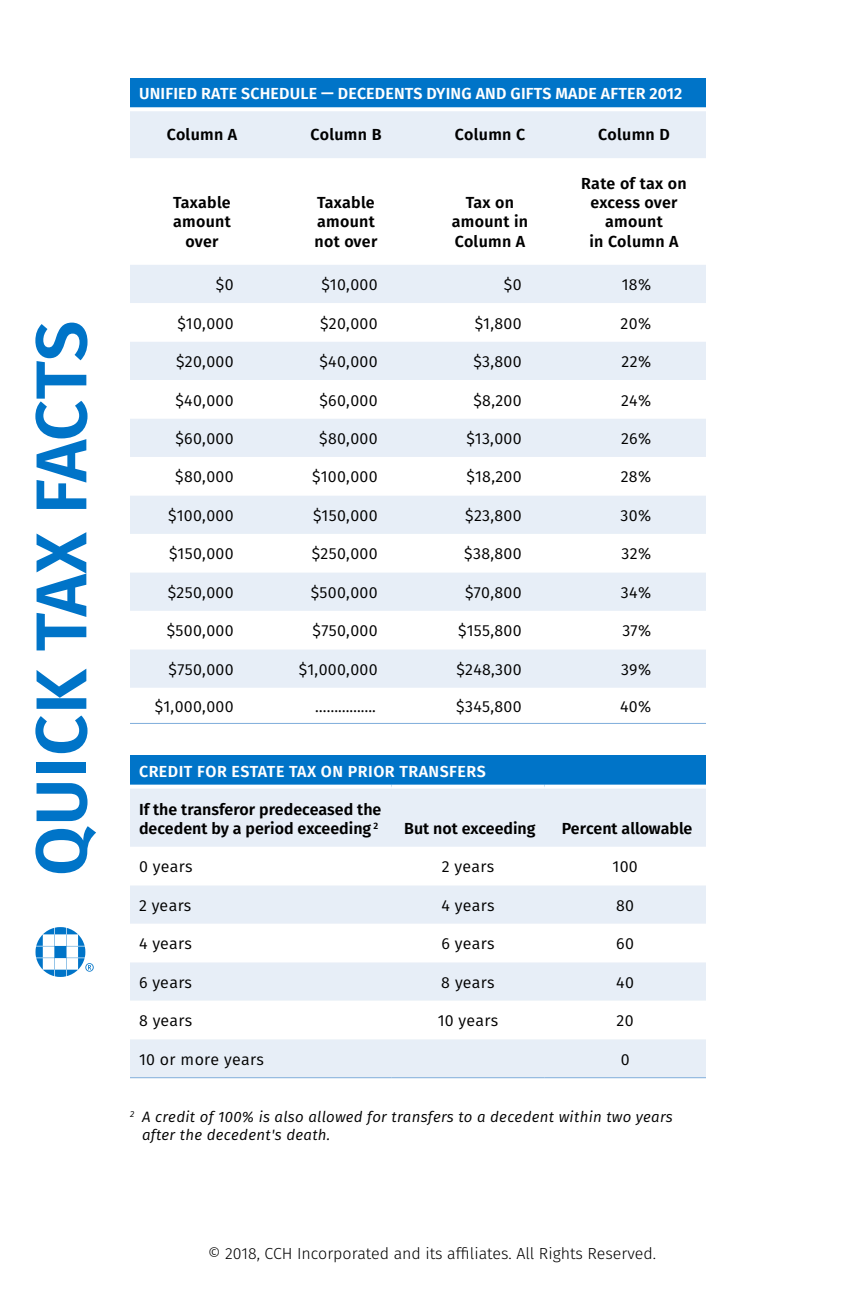
<style>
.page{position:relative;width:864px;height:1296px;background:#fff}
.page>*{position:absolute;margin:0;border:0;box-sizing:border-box;transform-origin:0 0}
.t1{font:600 72px "Fira Sans";letter-spacing:.01em;color:#0074c8}
.Table_Body_A{font:16px "Fira Sans";letter-spacing:.02em;color:#000}
.Table_H1{font:600 16px/19.2px "Fira Sans";letter-spacing:.01em;color:#000;text-align:center}
.t2{font:300 16px "Fira Sans";color:#000}
.H2_A{font:600 16px "Fira Sans";letter-spacing:.01em;color:#fff}
.H2_A-2{font:600 16px "Fira Sans";letter-spacing:.03em;color:#fff}
.Table_Cite_A{font:italic 15px/18px "Fira Sans";letter-spacing:.02em;color:#000}
</style>
<div class="page">
<div style="left:130px;top:78px;width:576px;height:31px;background:#0074c8"></div>
<div style="left:130px;top:111px;width:576px;height:47px;background:#e7eef7"></div>
<svg style="left:130px;top:265px;width:576px;height:423px;fill:#e7eef7"></svg>
<svg style="left:130px;top:107px;width:144px;height:2px"></svg>
<svg style="left:274px;top:107px;width:144px;height:2px"></svg>
<svg style="left:418px;top:107px;width:144px;height:2px"></svg>
<svg style="left:562px;top:107px;width:144px;height:2px"></svg>
<hr style="left:130px;top:723px;width:144px;height:1px;background:#7faedb">
<hr style="left:274px;top:723px;width:144px;height:1px;background:#7faedb">
<hr style="left:418px;top:723px;width:144px;height:1px;background:#7faedb">
<hr style="left:562px;top:723px;width:144px;height:1px;background:#7faedb">
<div style="left:130px;top:755px;width:576px;height:32px;background:#0074c8"></div>
<div style="left:130px;top:789px;width:576px;height:288px;background:#e7eef7"></div>
<svg style="left:130px;top:847px;width:576px;height:192px"></svg>
<hr style="left:130px;top:785px;width:262px;height:4px;background:#fff">
<hr style="left:392px;top:785px;width:152px;height:4px;background:#fff">
<hr style="left:544px;top:785px;width:162px;height:4px;background:#fff">
<hr style="left:130px;top:1077px;width:262px;height:1px;background:#7faedb">
<hr style="left:392px;top:1077px;width:152px;height:1px;background:#7faedb">
<hr style="left:544px;top:1077px;width:162px;height:1px;background:#7faedb">
<svg style="left:36px;top:927px;width:58px;height:50px"></svg>
<p class="t1" style="left:2px;top:876px;width:557px;rotate:-90deg">QUICK TAX FACTS</p>
<p class="H2_A" style="left:139px;top:80px;width:545px">UNIFIED RATE SCHEDULE — DECEDENTS DYING AND GIFTS MADE AFTER 2012</p>
<p class="Table_H1" style="left:167px;top:124px;width:72px">Column A</p>
<p class="Table_H1" style="left:310px;top:124px;width:73px">Column B</p>
<p class="Table_H1" style="left:455px;top:124px;width:72px">Column C</p>
<p class="Table_H1" style="left:598px;top:124px;width:73px">Column D</p>
<p class="Table_H1" style="left:173px;top:192px;width:59px">Taxable amount over</p>
<p class="Table_H1" style="left:315px;top:192px;width:64px;text-align:left">Taxable amount not over</p>
<p class="Table_H1" style="left:452px;top:192px;width:78px">Tax on amount in<br>Column A</p>
<p class="Table_H1" style="left:581px;top:173px;width:107px">Rate of tax on excess over amount<br>in Column A</p>
<p class="Table_Body_A" style="left:216px;top:273px;width:19px">$0</p>
<p class="Table_Body_A" style="left:321px;top:273px;width:58px">$10,000</p>
<p class="Table_Body_A" style="left:504px;top:273px;width:19px">$0</p>
<p class="Table_Body_A" style="left:622px;top:273px;width:31px">18%</p>
<p class="Table_Body_A" style="left:177px;top:311px;width:58px">$10,000</p>
<p class="Table_Body_A" style="left:320px;top:311px;width:59px">$20,000</p>
<p class="Table_Body_A" style="left:475px;top:311px;width:48px">$1,800</p>
<p class="Table_Body_A" style="left:621px;top:311px;width:32px">20%</p>
<p class="Table_Body_A" style="left:176px;top:350px;width:59px">$20,000</p>
<p class="Table_Body_A" style="left:320px;top:350px;width:60px">$40,000</p>
<p class="Table_Body_A" style="left:473px;top:350px;width:50px">$3,800</p>
<p class="Table_Body_A" style="left:622px;top:350px;width:31px">22%</p>
<p class="Table_Body_A" style="left:176px;top:388px;width:60px">$40,000</p>
<p class="Table_Body_A" style="left:319px;top:388px;width:60px">$60,000</p>
<p class="Table_Body_A" style="left:473px;top:388px;width:50px">$8,200</p>
<p class="Table_Body_A" style="left:621px;top:388px;width:32px">24%</p>
<p class="Table_Body_A" style="left:175px;top:427px;width:60px">$60,000</p>
<p class="Table_Body_A" style="left:319px;top:427px;width:60px">$80,000</p>
<p class="Table_Body_A" style="left:466px;top:427px;width:57px">$13,000</p>
<p class="Table_Body_A" style="left:621px;top:427px;width:32px">26%</p>
<p class="Table_Body_A" style="left:175px;top:465px;width:60px">$80,000</p>
<p class="Table_Body_A" style="left:312px;top:465px;width:67px">$100,000</p>
<p class="Table_Body_A" style="left:467px;top:465px;width:57px">$18,200</p>
<p class="Table_Body_A" style="left:621px;top:465px;width:32px">28%</p>
<p class="Table_Body_A" style="left:168px;top:503px;width:67px">$100,000</p>
<p class="Table_Body_A" style="left:313px;top:503px;width:66px">$150,000</p>
<p class="Table_Body_A" style="left:465px;top:503px;width:58px">$23,800</p>
<p class="Table_Body_A" style="left:621px;top:503px;width:32px">30%</p>
<p class="Table_Body_A" style="left:169px;top:542px;width:66px">$150,000</p>
<p class="Table_Body_A" style="left:312px;top:542px;width:67px">$250,000</p>
<p class="Table_Body_A" style="left:464px;top:542px;width:59px">$38,800</p>
<p class="Table_Body_A" style="left:622px;top:542px;width:31px">32%</p>
<p class="Table_Body_A" style="left:168px;top:580px;width:67px">$250,000</p>
<p class="Table_Body_A" style="left:311px;top:580px;width:68px">$500,000</p>
<p class="Table_Body_A" style="left:465px;top:580px;width:58px">$70,800</p>
<p class="Table_Body_A" style="left:621px;top:580px;width:32px">34%</p>
<p class="Table_Body_A" style="left:167px;top:619px;width:68px">$500,000</p>
<p class="Table_Body_A" style="left:313px;top:619px;width:67px">$750,000</p>
<p class="Table_Body_A" style="left:458px;top:619px;width:65px">$155,800</p>
<p class="Table_Body_A" style="left:623px;top:619px;width:30px">37%</p>
<p class="Table_Body_A" style="left:169px;top:657px;width:67px">$750,000</p>
<p class="Table_Body_A" style="left:299px;top:657px;width:80px">$1,000,000</p>
<p class="Table_Body_A" style="left:456px;top:657px;width:67px">$248,300</p>
<p class="Table_Body_A" style="left:621px;top:657px;width:32px">39%</p>
<p class="Table_Body_A" style="left:155px;top:694px;width:80px">$1,000,000</p>
<p class="Table_Body_A" style="left:315px;top:694px;width:62px">…………….</p>
<p class="Table_Body_A" style="left:456px;top:694px;width:67px">$345,800</p>
<p class="Table_Body_A" style="left:620px;top:694px;width:33px">40%</p>
<p class="H2_A-2" style="left:139px;top:758px;width:348px">CREDIT FOR ESTATE TAX ON PRIOR TRANSFERS</p>
<p class="Table_H1" style="left:139px;top:799px;width:244px;text-align:left">If the transferor predeceased the decedent by a period exceeding <sup>2</sup></p>
<p class="Table_H1" style="left:404px;top:818px;width:133px">But not exceeding</p>
<p class="Table_H1" style="left:562px;top:818px;width:132px">Percent allowable</p>
<p class="Table_Body_A" style="left:139px;top:855px;width:55px">0 years</p>
<p class="Table_Body_A" style="left:442px;top:855px;width:54px">2 years</p>
<p class="Table_Body_A" style="left:613px;top:855px;width:27px">100</p>
<p class="Table_Body_A" style="left:139px;top:893px;width:54px">2 years</p>
<p class="Table_Body_A" style="left:441px;top:893px;width:55px">4 years</p>
<p class="Table_Body_A" style="left:616px;top:893px;width:19px">80</p>
<p class="Table_Body_A" style="left:139px;top:932px;width:55px">4 years</p>
<p class="Table_Body_A" style="left:441px;top:932px;width:55px">6 years</p>
<p class="Table_Body_A" style="left:616px;top:932px;width:19px">60</p>
<p class="Table_Body_A" style="left:139px;top:970px;width:55px">6 years</p>
<p class="Table_Body_A" style="left:441px;top:970px;width:55px">8 years</p>
<p class="Table_Body_A" style="left:616px;top:970px;width:19px">40</p>
<p class="Table_Body_A" style="left:139px;top:1009px;width:55px">8 years</p>
<p class="Table_Body_A" style="left:438px;top:1009px;width:62px">10 years</p>
<p class="Table_Body_A" style="left:617px;top:1009px;width:19px">20</p>
<p class="Table_Body_A" style="left:139px;top:1047px;width:126px">10 or more years</p>
<p class="Table_Body_A" style="left:621px;top:1047px;width:10px">0</p>
<p class="Table_Cite_A" style="left:142px;top:1107px;width:532px;text-indent:-12px"><sup>2</sup> A credit of 100% is also allowed for transfers to a decedent within two years after the decedent's death.</p>
<p class="t2" style="left:208px;top:1242px;width:450px">© 2018, CCH Incorporated and its affiliates. All Rights Reserved.</p>
</div>
